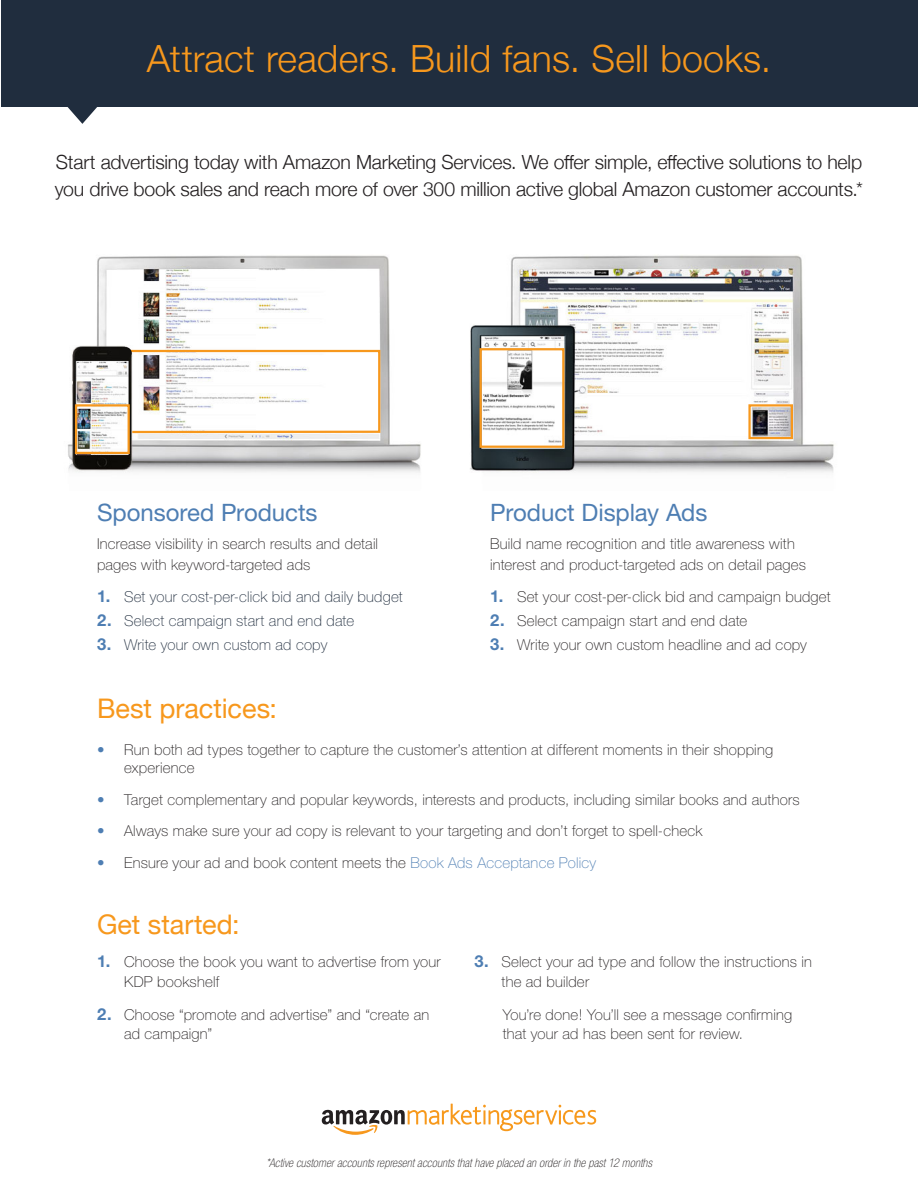
<style>
.page{position:relative;width:918px;height:1188px;background:#fff}
.page>*{position:absolute;margin:0;border:0;box-sizing:border-box;transform-origin:0 0}
.t1{font:300 37.5px "Helvetica Neue";letter-spacing:.005em;color:#f7981d}
.t2{font:27px "Helvetica Neue";color:#f7981d}
.t3{font:24px "Helvetica Neue";letter-spacing:-.005em;color:#4e7eb3}
.t4{font:300 19.5px/27px "Helvetica Neue";letter-spacing:-.01em;color:#231f20}
.t5{font:100 15px/19.5px "Helvetica Neue";letter-spacing:.015em;color:#231f20}
.t6{font:100 15px "Helvetica Neue";letter-spacing:.015em;color:#202d3e}
.t7{font:italic 100 condensed 12px "Helvetica Neue LT Std";letter-spacing:.015em;color:#231f20}
.s1{font-weight:700;font-size:16.5px;color:#4e7eb3}
.s2{color:#4e7eb3}
</style>
<div class="page">
<div style="left:2px;top:0;width:916px;height:106px;background:#202d3e"></div>
<svg style="left:322px;top:1104px;width:274px;height:31px"></svg>
<svg style="left:63px;top:106px;width:39px;height:18px"></svg>
<img style="left:470px;top:255px;width:364px;height:218px">
<img style="left:68px;top:255px;width:353px;height:218px">
<div style="left:75px;top:404px;width:55px;height:50px;border:2px solid #f7981d"></div>
<div style="left:480px;top:348px;width:84px;height:100px;border:2px solid #f7981d"></div>
<div style="left:748px;top:404px;width:45px;height:35px;border:2px solid #f7981d"></div>
<svg style="left:127px;top:349px;width:255px;height:85px"></svg>
<div style="left:119px;top:347px;width:13px;height:12px;background:#11100e;border-radius:50%"></div>
<h1 class="t1" style="left:147px;top:28px;width:626px">Attract readers. Build fans. Sell books.</h1>
<h3 class="t4" style="left:55px;top:147px;width:810px">Start advertising today with Amazon Marketing Services. We offer simple, effective solutions to help you drive book sales and reach more of over 300 million active global Amazon customer accounts.*</h3>
<h3 class="t3" style="left:97px;top:498px;width:222px">Sponsored Products</h3>
<p class="t5" style="left:97px;top:533px;width:283px;line-height:21px">Increase visibility in search results and detail pages with keyword-targeted ads</p>
<p class="t6" style="left:97px;top:588px;width:307px"><span class="s1">1.</span> Set your cost-per-click bid and daily budget</p>
<p class="t6" style="left:97px;top:612px;width:259px"><span class="s1">2.</span> Select campaign start and end date</p>
<p class="t6" style="left:97px;top:636px;width:232px"><span class="s1">3.</span> Write your own custom ad copy</p>
<h2 class="t2" style="left:97px;top:689px;width:181px">Best practices:</h2>
<h3 class="t3" style="left:490px;top:498px;width:219px">Product Display Ads</h3>
<p class="t5" style="left:490px;top:533px;width:317px;line-height:21px">Build name recognition and title awareness with interest and product-targeted ads on detail pages</p>
<p class="t5" style="left:490px;top:587px;width:342px"><span class="s1">1.</span> Set your cost-per-click bid and campaign budget</p>
<p class="t5" style="left:490px;top:611px;width:259px"><span class="s1">2.</span> Select campaign start and end date</p>
<p class="t5" style="left:490px;top:635px;width:318px"><span class="s1">3.</span> Write your own custom headline and ad copy</p>
<p class="t5" style="left:124px;top:741px;width:651px;line-height:18px;text-indent:-27px"><span class="s2">•</span> Run both ad types together to capture the customer’s attention at different moments in their shopping experience</p>
<p class="t5" style="left:97px;top:789px;width:704px"><span class="s2">•</span> Target complementary and popular keywords, interests and products, including similar books and authors</p>
<p class="t5" style="left:97px;top:821px;width:607px"><span class="s2">•</span> Always make sure your ad copy is relevant to your targeting and don’t forget to spell-check</p>
<p class="t5" style="left:97px;top:852px;width:500px"><span class="s2">•</span> Ensure your ad and book content meets the <span class="s2">Book Ads Acceptance Policy</span></p>
<h2 class="t2" style="left:97px;top:905px;width:144px">Get started:</h2>
<p class="t5" style="left:124px;top:952px;width:318px;text-indent:-27px"><span class="s1">1.</span> Choose the book you want to advertise from your<br>KDP bookshelf</p>
<p class="t5" style="left:124px;top:1005px;width:307px;text-indent:-27px"><span class="s1">2.</span> Choose “promote and advertise” and “create an ad campaign”</p>
<p class="t5" style="left:502px;top:952px;width:312px;text-indent:-27px"><span class="s1">3.</span> Select your ad type and follow the instructions in the ad builder</p>
<p class="t5" style="left:503px;top:1005px;width:291px">You’re done! You’ll see a message confirming that your ad has been sent for review.</p>
<p class="t7" style="left:266px;top:1156px;width:387px">*Active customer accounts represent accounts that have placed an order in the past 12 months</p>
</div>
